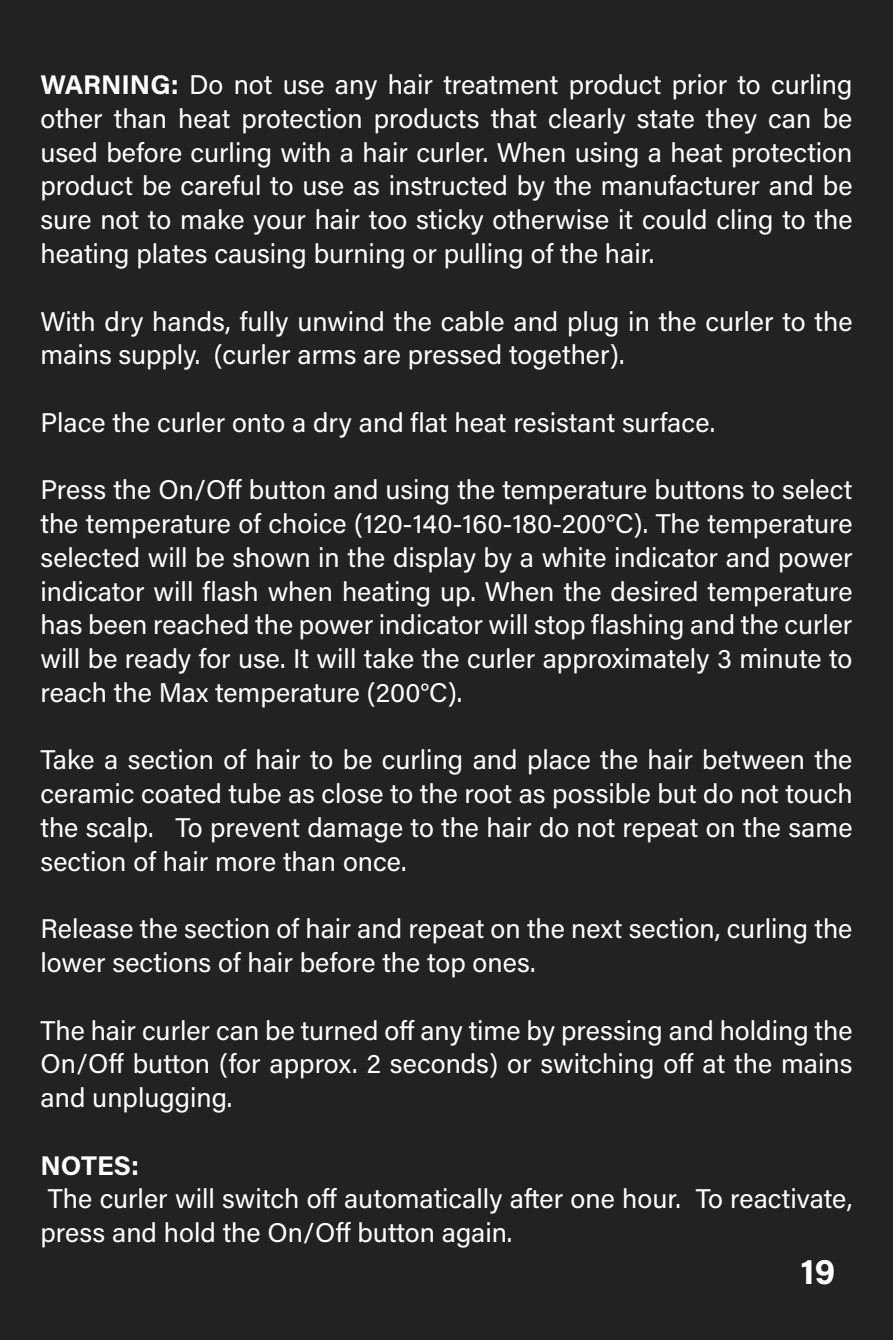
<style>
.page{position:relative;width:893px;height:1340px;background:#fff}
.page>*{position:absolute;margin:0;border:0;box-sizing:border-box;transform-origin:0 0}
.t1{font:700 36px "Acumin Pro";color:#fff}
.t2{font:27px/33.8px "Acumin Pro";color:#fff;text-align:justify}
.t3{font:700 27px "Acumin Pro";color:#fff}
.s1{font-weight:700}
</style>
<div class="page">
<div style="left:0;top:0;width:893px;height:1339px;background:#222"></div>
<p class="t2" style="left:40px;top:67px;width:813px"><span class="s1">WARNING:</span> Do not use any hair treatment product prior to curling other than heat protection products that clearly state they can be used before curling with a hair curler. When using a heat protection product be careful to use as instructed by the manufacturer and be sure not to make your hair too sticky otherwise it could cling to the heating plates causing burning or pulling of the hair.</p>
<p class="t2" style="left:40px;top:303px;width:813px">With dry hands, fully unwind the cable and plug in the curler to the mains supply. (curler arms are pressed together).</p>
<p class="t2" style="left:40px;top:404px;width:676px">Place the curler onto a dry and flat heat resistant surface.</p>
<p class="t2" style="left:40px;top:472px;width:814px">Press the On/Off button and using the temperature buttons to select the temperature of choice (120-140-160-180-200°C). The temperature selected will be shown in the display by a white indicator and power indicator will flash when heating up. When the desired temperature has been reached the power indicator will stop flashing and the curler will be ready for use. It will take the curler approximately 3 minute to reach the Max temperature (200°C).</p>
<p class="t2" style="left:40px;top:742px;width:814px">Take a section of hair to be curling and place the hair between the ceramic coated tube as close to the root as possible but do not touch the scalp. To prevent damage to the hair do not repeat on the same section of hair more than once.</p>
<p class="t2" style="left:40px;top:910px;width:813px">Release the section of hair and repeat on the next section, curling the lower sections of hair before the top ones.</p>
<p class="t2" style="left:40px;top:1012px;width:813px">The hair curler can be turned off any time by pressing and holding the On/Off button (for approx. 2 seconds) or switching off at the mains and unplugging.</p>
<p class="t3" style="left:40px;top:1146px;width:100px">NOTES:</p>
<p class="t2" style="left:40px;top:1180px;width:813px">The curler will switch off automatically after one hour. To reactivate, press and hold the On/Off button again.</p>
<p class="t1" style="left:801px;top:1245px;width:36px">19</p>
</div>
